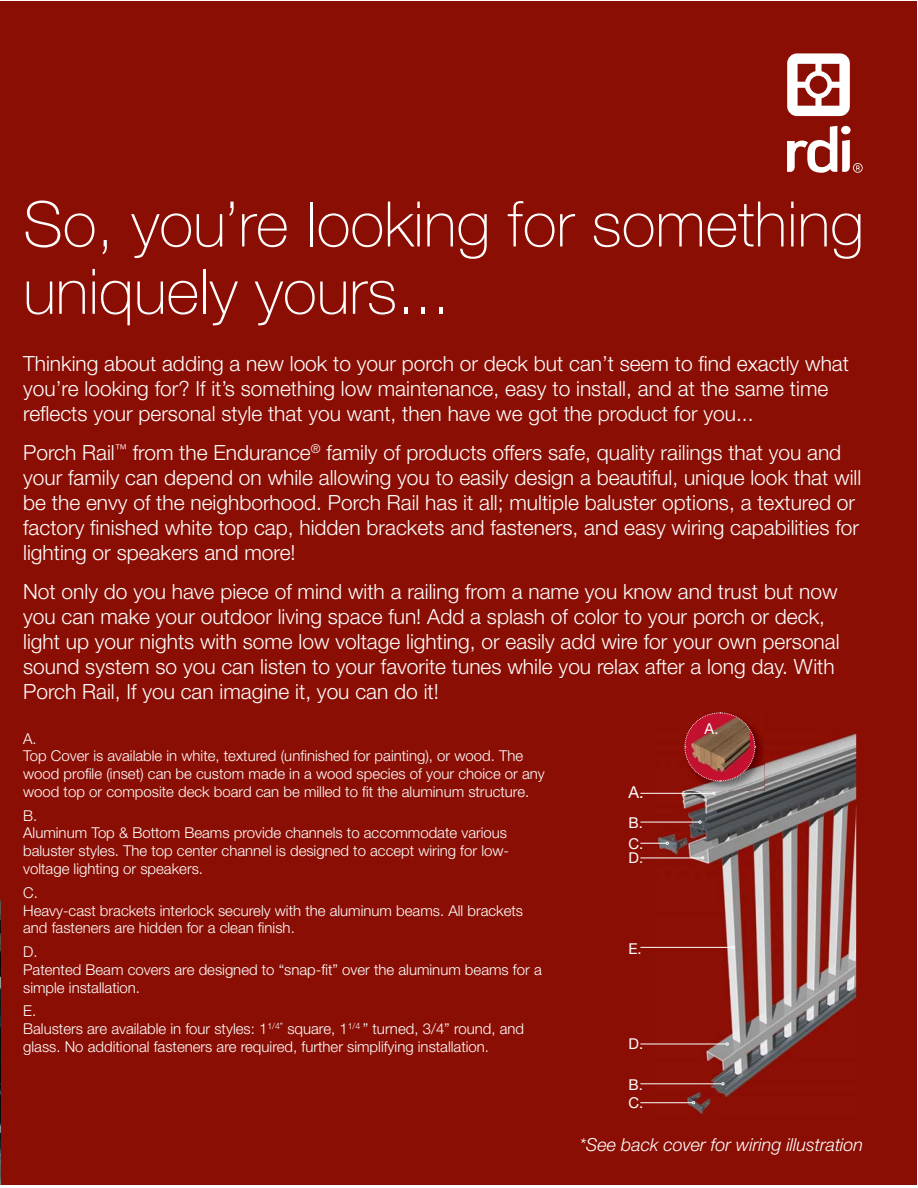
<style>
.page{position:relative;width:918px;height:1188px;background:#fff}
.page>*{position:absolute;margin:0;border:0;box-sizing:border-box;transform-origin:0 0}
.t1{font:100 62.85px/67.3px "Helvetica Neue LT Std";color:#fff}
.t2{font:300 21px/25.2px "Helvetica Neue LT Std";color:#fff}
.t3{font:italic 300 18px "Helvetica Neue LT Std";color:#fff}
.t4{font:16.5px "Helvetica Neue LT Std";color:#fff}
.t5{font:300 15px/18px "Helvetica Neue LT Std";color:#fff}
.t6{font:15px/21.5px "Helvetica Neue LT Std";color:#fff}
</style>
<div class="page">
<div style="left:0;top:1px;width:917px;height:1184px;background:#8b0e04"></div>
<svg style="left:787px;top:53px;width:63px;height:63px"></svg>
<svg style="left:787px;top:126px;width:76px;height:47px"></svg>
<img style="left:0;top:901px;width:1px;height:284px">
<img style="left:655px;top:734px;width:201px;height:380px">
<hr style="left:640px;top:793px;width:73px;height:1px;background:#fff">
<hr style="left:640px;top:822px;width:59px;height:1px;background:#fff">
<hr style="left:640px;top:858px;width:62px;height:1px;background:#fff">
<hr style="left:640px;top:947px;width:92px;height:1px;background:#fff">
<hr style="left:640px;top:1044px;width:86px;height:1px;background:#fff">
<hr style="left:640px;top:1102px;width:52px;height:1px;background:#fff">
<svg style="left:640px;top:842px;width:29px;height:3px"></svg>
<hr style="left:640px;top:1084px;width:82px;height:1px;background:#fff">
<img style="left:683px;top:733px;width:82px;height:58px">
<img style="left:684px;top:712px;width:72px;height:70px">
<p class="t1" style="left:23px;top:197px;width:842px">So, you’re looking for something uniquely yours...</p>
<p class="t2" style="left:23px;top:352px;width:827px">Thinking about adding a new look to your porch or deck but can’t seem to find exactly what you’re looking for? If it’s something low maintenance, easy to install, and at the same time reflects your personal style that you want, then have we got the product for you...</p>
<p class="t2" style="left:23px;top:441px;width:840px">Porch Rail<sup>™</sup> from the Endurance<sup>®</sup> family of products offers safe, quality railings that you and your family can depend on while allowing you to easily design a beautiful, unique look that will be the envy of the neighborhood. Porch Rail has it all; multiple baluster options, a textured or factory finished white top cap, hidden brackets and fasteners, and easy wiring capabilities for lighting or speakers and more!</p>
<p class="t2" style="left:23px;top:580px;width:818px">Not only do you have piece of mind with a railing from a name you know and trust but now you can make your outdoor living space fun! Add a splash of color to your porch or deck, light up your nights with some low voltage lighting, or easily add wire for your own personal sound system so you can listen to your favorite tunes while you relax after a long day. With Porch Rail, If you can imagine it, you can do it!</p>
<p class="t5" style="left:23px;top:730px;width:523px">A.<br>Top Cover is available in white, textured (unfinished for painting), or wood. The wood profile (inset) can be custom made in a wood species of your choice or any wood top or composite deck board can be milled to fit the aluminum structure.</p>
<p class="t5" style="left:23px;top:808px;width:487px">B.<br>Aluminum Top &amp; Bottom Beams provide channels to accommodate various baluster styles. The top center channel is designed to accept wiring for low&shy;voltage lighting or speakers.</p>
<p class="t5" style="left:23px;top:885px;width:502px">C.<br>Heavy-cast brackets interlock securely with the aluminum beams. All brackets and fasteners are hidden for a clean finish.</p>
<p class="t5" style="left:23px;top:944px;width:520px">D.<br>Patented Beam covers are designed to “snap-fit” over the aluminum beams for a simple installation.</p>
<p class="t5" style="left:23px;top:1003px;width:502px">E.<br>Balusters are available in four styles: 1<sup>1/4”</sup> square, 1<sup>1/4</sup> ” turned, 3/4” round, and glass. No additional fasteners are required, further simplifying installation.</p>
<p class="t6" style="left:705px;top:720px;width:15px">A.</p>
<p class="t4" style="left:629px;top:787px;width:17px">A.</p>
<p class="t6" style="left:629px;top:813px;width:16px">B.<br>C.</p>
<p class="t6" style="left:629px;top:849px;width:16px">D.</p>
<p class="t6" style="left:629px;top:939px;width:15px">E.</p>
<p class="t6" style="left:629px;top:1034px;width:16px">D.</p>
<p class="t6" style="left:629px;top:1077px;width:16px;line-height:18.5px">B.<br>C.</p>
<p class="t3" style="left:580px;top:1134px;width:285px">*See back cover for wiring illustration</p>
</div>
